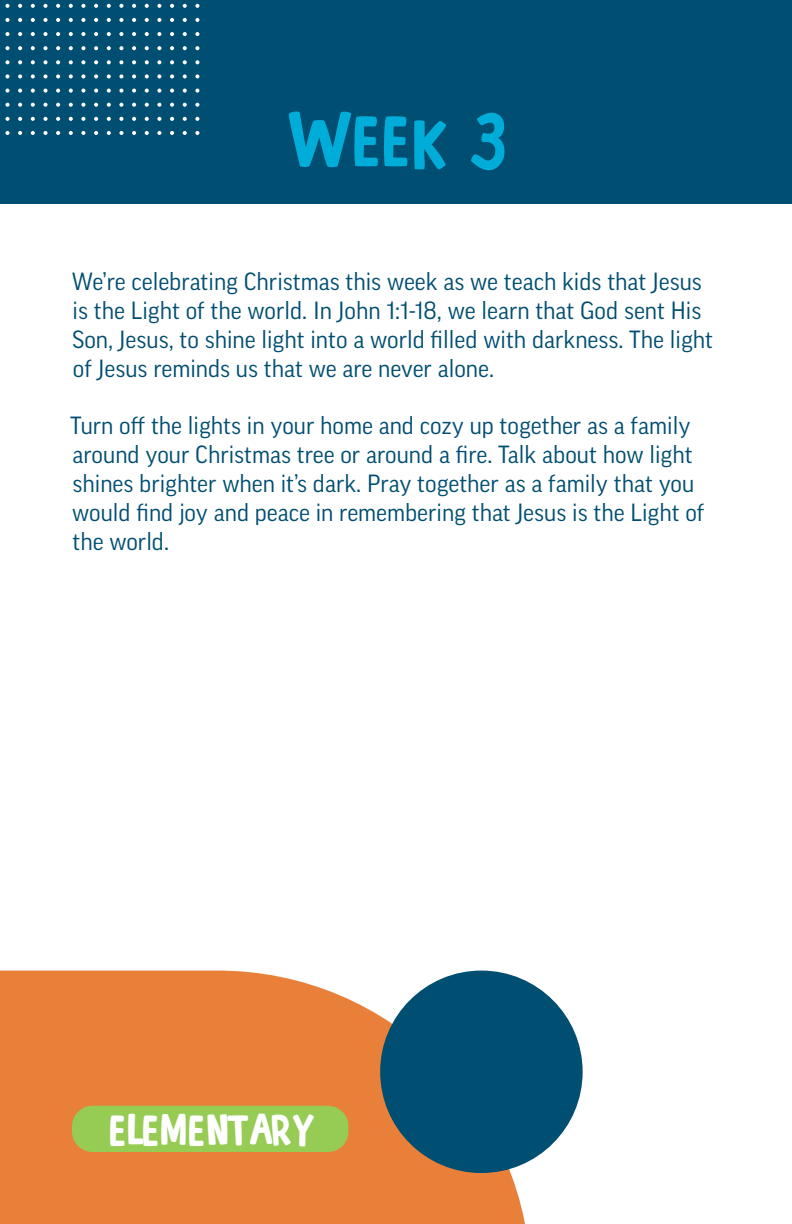
<style>
.page{position:relative;width:792px;height:1224px;background:#fff}
.page>*{position:absolute;margin:0;border:0;box-sizing:border-box;transform-origin:0 0}
.t1{font:76px "French Fries";color:#00add8}
.t2{font:41.2px "French Fries";color:#fff}
.t3{font:24px/28.8px "Good Pro";color:#004e71}
</style>
<div class="page">
<div style="left:0;top:971px;width:531px;height:253px;background:#e9803a"></div>
<div style="left:0;top:0;width:792px;height:203px;background:#004e71"></div>
<svg style="left:195px;top:4px;width:4px;height:4px"></svg>
<svg style="left:195px;top:18px;width:4px;height:4px"></svg>
<svg style="left:195px;top:32px;width:4px;height:4px"></svg>
<svg style="left:195px;top:46px;width:4px;height:4px"></svg>
<svg style="left:195px;top:60px;width:4px;height:4px"></svg>
<svg style="left:195px;top:74px;width:4px;height:4px"></svg>
<svg style="left:195px;top:89px;width:4px;height:4px"></svg>
<svg style="left:195px;top:103px;width:4px;height:4px"></svg>
<svg style="left:195px;top:117px;width:4px;height:4px"></svg>
<svg style="left:195px;top:131px;width:4px;height:4px"></svg>
<svg style="left:183px;top:4px;width:4px;height:4px"></svg>
<svg style="left:183px;top:18px;width:4px;height:4px"></svg>
<svg style="left:183px;top:32px;width:4px;height:4px"></svg>
<svg style="left:183px;top:46px;width:4px;height:4px"></svg>
<svg style="left:183px;top:60px;width:4px;height:4px"></svg>
<svg style="left:183px;top:74px;width:4px;height:4px"></svg>
<svg style="left:183px;top:89px;width:4px;height:4px"></svg>
<svg style="left:183px;top:103px;width:4px;height:4px"></svg>
<svg style="left:183px;top:117px;width:4px;height:4px"></svg>
<svg style="left:183px;top:131px;width:4px;height:4px"></svg>
<svg style="left:170px;top:4px;width:4px;height:4px"></svg>
<svg style="left:170px;top:18px;width:4px;height:4px"></svg>
<svg style="left:170px;top:32px;width:4px;height:4px"></svg>
<svg style="left:170px;top:46px;width:4px;height:4px"></svg>
<svg style="left:170px;top:60px;width:4px;height:4px"></svg>
<svg style="left:170px;top:74px;width:4px;height:4px"></svg>
<svg style="left:170px;top:89px;width:4px;height:4px"></svg>
<svg style="left:170px;top:103px;width:4px;height:4px"></svg>
<svg style="left:170px;top:117px;width:4px;height:4px"></svg>
<svg style="left:170px;top:131px;width:4px;height:4px"></svg>
<svg style="left:157px;top:4px;width:4px;height:4px"></svg>
<svg style="left:157px;top:18px;width:4px;height:4px"></svg>
<svg style="left:157px;top:32px;width:4px;height:4px"></svg>
<svg style="left:157px;top:46px;width:4px;height:4px"></svg>
<svg style="left:157px;top:60px;width:4px;height:4px"></svg>
<svg style="left:157px;top:74px;width:4px;height:4px"></svg>
<svg style="left:157px;top:89px;width:4px;height:4px"></svg>
<svg style="left:157px;top:103px;width:4px;height:4px"></svg>
<svg style="left:157px;top:117px;width:4px;height:4px"></svg>
<svg style="left:157px;top:131px;width:4px;height:4px"></svg>
<svg style="left:145px;top:4px;width:4px;height:4px"></svg>
<svg style="left:145px;top:18px;width:4px;height:4px"></svg>
<svg style="left:145px;top:32px;width:4px;height:4px"></svg>
<svg style="left:145px;top:46px;width:4px;height:4px"></svg>
<svg style="left:145px;top:60px;width:4px;height:4px"></svg>
<svg style="left:145px;top:74px;width:4px;height:4px"></svg>
<svg style="left:145px;top:89px;width:4px;height:4px"></svg>
<svg style="left:145px;top:103px;width:4px;height:4px"></svg>
<svg style="left:145px;top:117px;width:4px;height:4px"></svg>
<svg style="left:145px;top:131px;width:4px;height:4px"></svg>
<svg style="left:132px;top:4px;width:4px;height:4px"></svg>
<svg style="left:132px;top:18px;width:4px;height:4px"></svg>
<svg style="left:132px;top:32px;width:4px;height:4px"></svg>
<svg style="left:132px;top:46px;width:4px;height:4px"></svg>
<svg style="left:132px;top:60px;width:4px;height:4px"></svg>
<svg style="left:132px;top:74px;width:4px;height:4px"></svg>
<svg style="left:132px;top:89px;width:4px;height:4px"></svg>
<svg style="left:132px;top:103px;width:4px;height:4px"></svg>
<svg style="left:132px;top:117px;width:4px;height:4px"></svg>
<svg style="left:132px;top:131px;width:4px;height:4px"></svg>
<svg style="left:119px;top:4px;width:4px;height:4px"></svg>
<svg style="left:119px;top:18px;width:4px;height:4px"></svg>
<svg style="left:119px;top:32px;width:4px;height:4px"></svg>
<svg style="left:119px;top:46px;width:4px;height:4px"></svg>
<svg style="left:119px;top:60px;width:4px;height:4px"></svg>
<svg style="left:119px;top:74px;width:4px;height:4px"></svg>
<svg style="left:119px;top:89px;width:4px;height:4px"></svg>
<svg style="left:119px;top:103px;width:4px;height:4px"></svg>
<svg style="left:119px;top:117px;width:4px;height:4px"></svg>
<svg style="left:119px;top:131px;width:4px;height:4px"></svg>
<svg style="left:107px;top:4px;width:4px;height:4px"></svg>
<svg style="left:107px;top:18px;width:4px;height:4px"></svg>
<svg style="left:107px;top:32px;width:4px;height:4px"></svg>
<svg style="left:107px;top:46px;width:4px;height:4px"></svg>
<svg style="left:107px;top:60px;width:4px;height:4px"></svg>
<svg style="left:107px;top:74px;width:4px;height:4px"></svg>
<svg style="left:107px;top:89px;width:4px;height:4px"></svg>
<svg style="left:107px;top:103px;width:4px;height:4px"></svg>
<svg style="left:107px;top:117px;width:4px;height:4px"></svg>
<svg style="left:107px;top:131px;width:4px;height:4px"></svg>
<svg style="left:94px;top:4px;width:4px;height:4px"></svg>
<svg style="left:94px;top:18px;width:4px;height:4px"></svg>
<svg style="left:94px;top:32px;width:4px;height:4px"></svg>
<svg style="left:94px;top:46px;width:4px;height:4px"></svg>
<svg style="left:94px;top:60px;width:4px;height:4px"></svg>
<svg style="left:94px;top:74px;width:4px;height:4px"></svg>
<svg style="left:94px;top:89px;width:4px;height:4px"></svg>
<svg style="left:94px;top:103px;width:4px;height:4px"></svg>
<svg style="left:94px;top:117px;width:4px;height:4px"></svg>
<svg style="left:94px;top:131px;width:4px;height:4px"></svg>
<svg style="left:81px;top:4px;width:4px;height:4px"></svg>
<svg style="left:81px;top:18px;width:4px;height:4px"></svg>
<svg style="left:81px;top:32px;width:4px;height:4px"></svg>
<svg style="left:81px;top:46px;width:4px;height:4px"></svg>
<svg style="left:81px;top:60px;width:4px;height:4px"></svg>
<svg style="left:81px;top:74px;width:4px;height:4px"></svg>
<svg style="left:81px;top:89px;width:4px;height:4px"></svg>
<svg style="left:81px;top:103px;width:4px;height:4px"></svg>
<svg style="left:81px;top:117px;width:4px;height:4px"></svg>
<svg style="left:81px;top:131px;width:4px;height:4px"></svg>
<svg style="left:69px;top:4px;width:4px;height:4px"></svg>
<svg style="left:69px;top:18px;width:4px;height:4px"></svg>
<svg style="left:69px;top:32px;width:4px;height:4px"></svg>
<svg style="left:69px;top:46px;width:4px;height:4px"></svg>
<svg style="left:69px;top:60px;width:4px;height:4px"></svg>
<svg style="left:69px;top:74px;width:4px;height:4px"></svg>
<svg style="left:69px;top:89px;width:4px;height:4px"></svg>
<svg style="left:69px;top:103px;width:4px;height:4px"></svg>
<svg style="left:69px;top:117px;width:4px;height:4px"></svg>
<svg style="left:69px;top:131px;width:4px;height:4px"></svg>
<svg style="left:56px;top:4px;width:4px;height:4px"></svg>
<svg style="left:56px;top:18px;width:4px;height:4px"></svg>
<svg style="left:56px;top:32px;width:4px;height:4px"></svg>
<svg style="left:56px;top:46px;width:4px;height:4px"></svg>
<svg style="left:56px;top:60px;width:4px;height:4px"></svg>
<svg style="left:56px;top:74px;width:4px;height:4px"></svg>
<svg style="left:56px;top:89px;width:4px;height:4px"></svg>
<svg style="left:56px;top:103px;width:4px;height:4px"></svg>
<svg style="left:56px;top:117px;width:4px;height:4px"></svg>
<svg style="left:56px;top:131px;width:4px;height:4px"></svg>
<svg style="left:43px;top:4px;width:5px;height:4px"></svg>
<svg style="left:43px;top:18px;width:5px;height:4px"></svg>
<svg style="left:43px;top:32px;width:5px;height:4px"></svg>
<svg style="left:43px;top:46px;width:5px;height:4px"></svg>
<svg style="left:43px;top:60px;width:5px;height:4px"></svg>
<svg style="left:43px;top:74px;width:5px;height:4px"></svg>
<svg style="left:43px;top:89px;width:5px;height:4px"></svg>
<svg style="left:43px;top:103px;width:5px;height:4px"></svg>
<svg style="left:43px;top:117px;width:5px;height:4px"></svg>
<svg style="left:43px;top:131px;width:5px;height:4px"></svg>
<svg style="left:31px;top:4px;width:4px;height:4px"></svg>
<svg style="left:31px;top:18px;width:4px;height:4px"></svg>
<svg style="left:31px;top:32px;width:4px;height:4px"></svg>
<svg style="left:31px;top:46px;width:4px;height:4px"></svg>
<svg style="left:31px;top:60px;width:4px;height:4px"></svg>
<svg style="left:31px;top:74px;width:4px;height:4px"></svg>
<svg style="left:31px;top:89px;width:4px;height:4px"></svg>
<svg style="left:31px;top:103px;width:4px;height:4px"></svg>
<svg style="left:31px;top:117px;width:4px;height:4px"></svg>
<svg style="left:31px;top:131px;width:4px;height:4px"></svg>
<svg style="left:18px;top:4px;width:4px;height:4px"></svg>
<svg style="left:18px;top:18px;width:4px;height:4px"></svg>
<svg style="left:18px;top:32px;width:4px;height:4px"></svg>
<svg style="left:18px;top:46px;width:4px;height:4px"></svg>
<svg style="left:18px;top:60px;width:4px;height:4px"></svg>
<svg style="left:18px;top:74px;width:4px;height:4px"></svg>
<svg style="left:18px;top:89px;width:4px;height:4px"></svg>
<svg style="left:18px;top:103px;width:4px;height:4px"></svg>
<svg style="left:18px;top:117px;width:4px;height:4px"></svg>
<svg style="left:18px;top:131px;width:4px;height:4px"></svg>
<svg style="left:5px;top:4px;width:5px;height:4px"></svg>
<svg style="left:5px;top:18px;width:5px;height:4px"></svg>
<svg style="left:5px;top:32px;width:5px;height:4px"></svg>
<svg style="left:5px;top:46px;width:5px;height:4px"></svg>
<svg style="left:5px;top:60px;width:5px;height:4px"></svg>
<svg style="left:5px;top:74px;width:5px;height:4px"></svg>
<svg style="left:5px;top:89px;width:5px;height:4px"></svg>
<svg style="left:5px;top:103px;width:5px;height:4px"></svg>
<svg style="left:5px;top:117px;width:5px;height:4px"></svg>
<svg style="left:5px;top:131px;width:5px;height:4px"></svg>
<div style="left:380px;top:971px;width:203px;height:202px;background:#004e71;border-radius:50%"></div>
<div style="left:72px;top:1106px;width:276px;height:46px;background:#96cb54;border-radius:21px"></div>
<p class="t1" style="left:285px;top:102px;width:223px">Week 3</p>
<p class="t3" style="left:71px;top:267px;width:643px">We’re celebrating Christmas this week as we teach kids that Jesus is the Light of the world. In John 1:1-18, we learn that God sent His Son, Jesus, to shine light into a world filled with darkness. The light of Jesus reminds us that we are never alone.</p>
<p class="t3" style="left:70px;top:411px;width:636px">Turn off the lights in your home and cozy up together as a family around your Christmas tree or around a fire. Talk about how light shines brighter when it’s dark. Pray together as a family that you would find joy and peace in remembering that Jesus is the Light of the world.</p>
<h2 class="t2" style="left:109px;top:1109px;width:206px">ELEMENTARY</h2>
</div>
